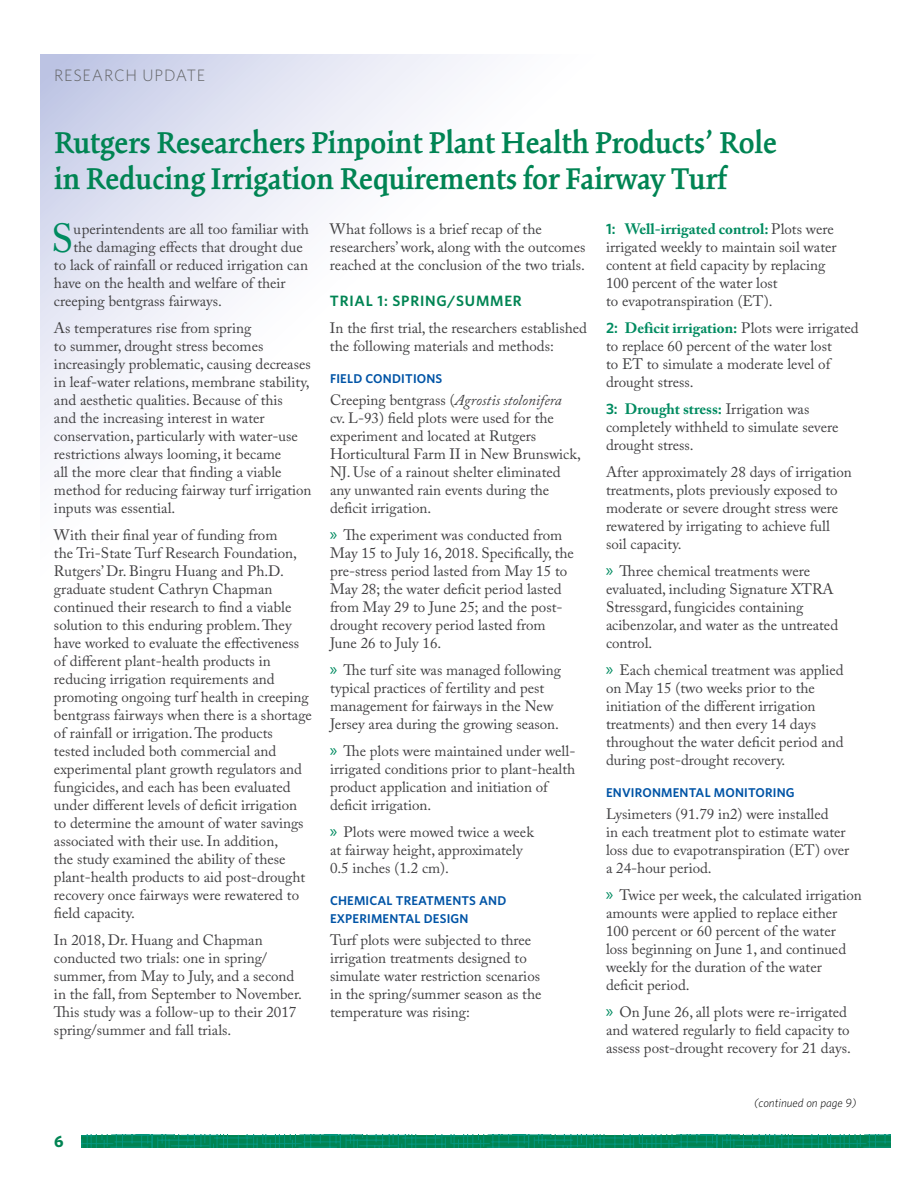
<style>
.page{position:relative;width:918px;height:1188px;background:#fff}
.page>*{position:absolute;margin:0;border:0;box-sizing:border-box;transform-origin:0 0}
.t1{font:40.35px "Adobe Caslon Pro";color:#008b60}
.t2{font:33px/36px "Kinesis MM 520";color:#008453}
.t3{font:300 16.5px "Whitney";letter-spacing:.05em;color:#636466}
.t4{font:700 16.5px "Whitney";color:#008453}
.t5{font:15px/18px "Adobe Caslon Pro";color:#414042}
.t6{font:600 15px "Whitney";letter-spacing:.05em;color:#008453}
.t7{font:600 12.75px/18px "Whitney";letter-spacing:.015em;color:#0054a6}
.t8{font:italic 300 12px "Whitney";color:#000}
.s1{font-family:"Whitney";font-weight:600;color:#008b60}
.s2{font-weight:700;color:#008b60}
.s3{font-family:"Myriad Pro";font-size:18px;color:#008b60}
.s4{font-style:italic}
</style>
<div class="page">
<svg style="left:40px;top:54px;width:427px;height:401px"></svg>
<svg style="left:81px;top:1135px;width:810px;height:13px;background:#00885f"></svg>
<p class="t3" style="left:54px;top:64px;width:153px">RESEARCH UPDATE</p>
<h2 class="t2" style="left:54px;top:125px;width:725px">Rutgers Researchers Pinpoint Plant Health Products’ Role in Reducing Irrigation Requirements for Fairway Turf</h2>
<h1 class="t1" style="left:51px;top:214px;width:24px">S</h1>
<p class="t5" style="left:73px;top:220px;width:237px">uperintendents are all too familiar with</p>
<p class="t5" style="left:606px;top:220px;width:232px"><span class="s1">1:</span> <span class="s2">Well-irrigated control:</span> Plots were irrigated weekly to maintain soil water content at field capacity by replacing 100 percent of the water lost<br>to evapotranspiration (ET).</p>
<p class="t5" style="left:606px;top:319px;width:254px"><span class="s1">2:</span> <span class="s2">Deficit irrigation:</span> Plots were irrigated to replace 60 percent of the water lost<br>to ET to simulate a moderate level of drought stress.</p>
<p class="t5" style="left:606px;top:400px;width:234px"><span class="s1">3:</span> <span class="s2">Drought stress:</span> Irrigation was completely withheld to simulate severe drought stress.</p>
<p class="t5" style="left:606px;top:463px;width:247px">After approximately 28 days of irrigation treatments, plots previously exposed to moderate or severe drought stress were rewatered by irrigating to achieve full soil capacity.</p>
<p class="t5" style="left:606px;top:562px;width:234px"><span class="s3">»</span> Three chemical treatments were evaluated, including Signature XTRA<br>Stressgard, fungicides containing acibenzolar, and water as the untreated control.</p>
<p class="t5" style="left:606px;top:661px;width:239px"><span class="s3">»</span> Each chemical treatment was applied on May 15 (two weeks prior to the initiation of the different irrigation treatments) and then every 14 days throughout the water deficit period and during post-drought recovery.</p>
<p class="t7" style="left:606px;top:783px;width:190px">ENVIRONMENTAL MONITORING</p>
<p class="t5" style="left:606px;top:805px;width:245px">Lysimeters (91.79 in2) were installed<br>in each treatment plot to estimate water loss due to evapotranspiration (ET) over a 24-hour period.</p>
<p class="t5" style="left:606px;top:886px;width:257px"><span class="s3">»</span> Twice per week, the calculated irrigation amounts were applied to replace either 100 percent or 60 percent of the water<br>loss beginning on June 1, and continued weekly for the duration of the water deficit period.</p>
<p class="t5" style="left:606px;top:1003px;width:246px"><span class="s3">»</span> On June 26, all plots were re-irrigated and watered regularly to field capacity to assess post-drought recovery for 21 days.</p>
<p class="t5" style="left:330px;top:220px;width:257px">What follows is a brief recap of the researchers’ work, along with the outcomes reached at the conclusion of the two trials.</p>
<p class="t6" style="left:330px;top:291px;width:193px">TRIAL 1: SPRING/SUMMER</p>
<p class="t5" style="left:330px;top:319px;width:259px">In the first trial, the researchers established the following materials and methods:</p>
<p class="t7" style="left:330px;top:369px;width:114px">FIELD CONDITIONS</p>
<p class="t5" style="left:330px;top:391px;width:252px">Creeping bentgrass (<span class="s4">Agrostis stolonifera<br></span>cv. L-93) field plots were used for the experiment and located at Rutgers Horticultural Farm II in New Brunswick, NJ. Use of a rainout shelter eliminated any unwanted rain events during the deficit irrigation.</p>
<p class="t5" style="left:330px;top:526px;width:246px"><span class="s3">»</span> The experiment was conducted from May 15 to July 16, 2018. Specifically, the pre-stress period lasted from May 15 to May 28; the water deficit period lasted from May 29 to June 25; and the post&shy;drought recovery period lasted from June 26 to July 16.</p>
<p class="t5" style="left:330px;top:661px;width:233px"><span class="s3">»</span> The turf site was managed following typical practices of fertility and pest management for fairways in the New Jersey area during the growing season.</p>
<p class="t5" style="left:330px;top:742px;width:247px"><span class="s3">»</span> The plots were maintained under well&shy;irrigated conditions prior to plant-health product application and initiation of deficit irrigation.</p>
<p class="t5" style="left:330px;top:823px;width:205px"><span class="s3">»</span> Plots were mowed twice a week at fairway height, approximately<br>0.5 inches (1.2 cm).</p>
<p class="t7" style="left:330px;top:891px;width:178px">CHEMICAL TREATMENTS AND<br>EXPERIMENTAL DESIGN</p>
<p class="t5" style="left:330px;top:931px;width:213px">Turf plots were subjected to three irrigation treatments designed to simulate water restriction scenarios in the spring/summer season as the temperature was rising:</p>
<p class="t5" style="left:73px;top:238px;width:231px">the damaging effects that drought due</p>
<p class="t5" style="left:54px;top:256px;width:256px">to lack of rainfall or reduced irrigation can</p>
<p class="t5" style="left:54px;top:274px;width:233px">have on the health and welfare of their</p>
<p class="t5" style="left:54px;top:292px;width:169px">creeping bentgrass fairways.</p>
<p class="t5" style="left:54px;top:319px;width:259px">As temperatures rise from spring<br>to summer, drought stress becomes increasingly problematic, causing decreases in leaf-water relations, membrane stability, and aesthetic qualities. Because of this<br>and the increasing interest in water conservation, particularly with water-use restrictions always looming, it became<br>all the more clear that finding a viable method for reducing fairway turf irrigation inputs was essential.</p>
<p class="t5" style="left:54px;top:526px;width:259px">With their final year of funding from<br>the Tri-State Turf Research Foundation, Rutgers’ Dr. Bingru Huang and Ph.D. graduate student Cathryn Chapman continued their research to find a viable solution to this enduring problem. They have worked to evaluate the effectiveness of different plant-health products in reducing irrigation requirements and promoting ongoing turf health in creeping bentgrass fairways when there is a shortage of rainfall or irrigation. The products tested included both commercial and experimental plant growth regulators and fungicides, and each has been evaluated under different levels of deficit irrigation to determine the amount of water savings associated with their use. In addition,<br>the study examined the ability of these plant-health products to aid post-drought recovery once fairways were rewatered to field capacity.</p>
<p class="t5" style="left:54px;top:931px;width:250px">In 2018, Dr. Huang and Chapman conducted two trials: one in spring/ summer, from May to July, and a second in the fall, from September to November.<br>This study was a follow-up to their 2017 spring/summer and fall trials.</p>
<p class="t4" style="left:54px;top:1130px;width:11px">6</p>
<p class="t8" style="left:754px;top:1095px;width:104px">(continued on page 9)</p>
</div>
